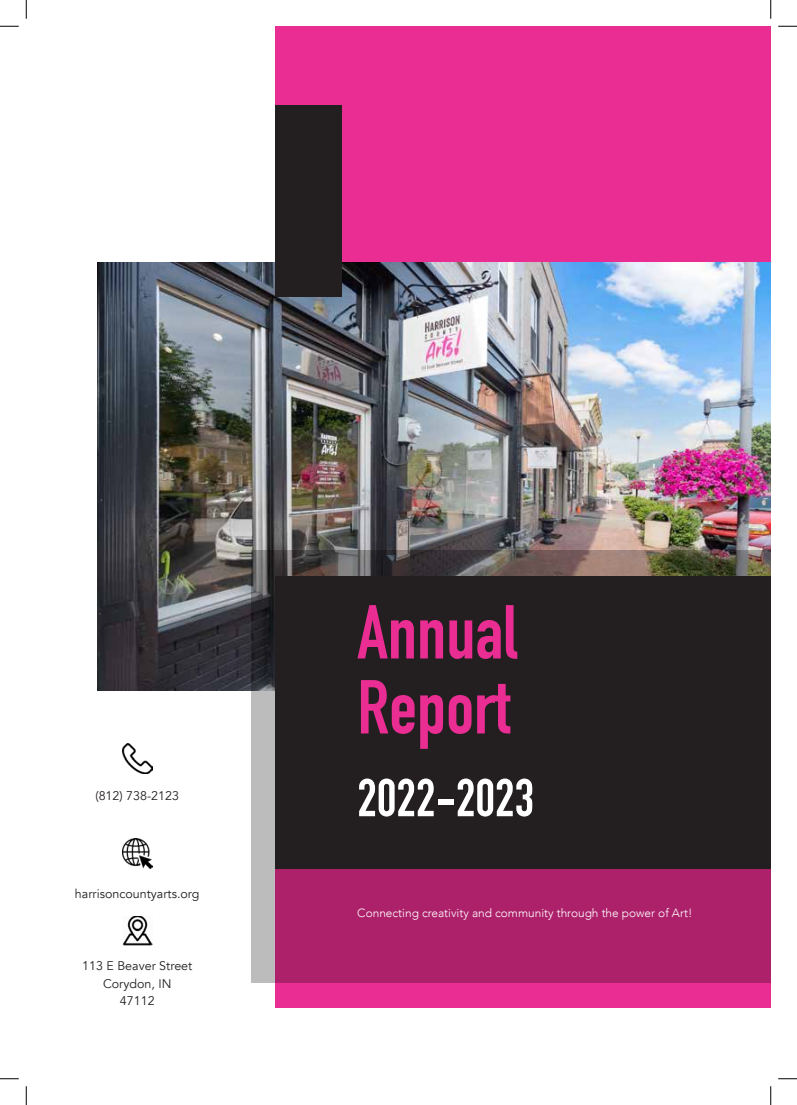
<style>
.page{position:relative;width:797px;height:1105px;background:#fff}
.page>*{position:absolute;margin:0;border:0;box-sizing:border-box;transform-origin:0 0}
.t1{font:75px/75px "DIN Engschrift LT Pro";color:#ea2d92}
.t2{font:52.5px "DIN Engschrift LT Pro";color:#fff}
.t3{font:12.5px/17.5px "Avenir";color:#231f20;text-align:center}
.t4{font:300 11.88px "Avenir";color:#fff}
</style>
<div class="page">
<div style="left:275px;top:26px;width:495px;height:982px;background:#ea2d92"></div>
<img style="left:122px;top:744px;width:30px;height:30px">
<img style="left:122px;top:839px;width:30px;height:30px">
<svg style="left:123px;top:945px;width:29px;height:1px"></svg>
<img style="left:122px;top:916px;width:30px;height:29px">
<img style="left:97px;top:263px;width:673px;height:427px">
<svg style="left:251px;top:550px;width:519px;height:433px;background:#9c386b"></svg>
<div style="left:275px;top:576px;width:495px;height:293px;background:#231f20"></div>
<div style="left:275px;top:105px;width:66px;height:191px;background:#231f20"></div>
<svg style="left:0;top:25px;width:19px;height:2px"></svg>
<svg style="left:778px;top:25px;width:19px;height:2px"></svg>
<svg style="left:0;top:1078px;width:19px;height:1px"></svg>
<svg style="left:778px;top:1078px;width:19px;height:1px"></svg>
<svg style="left:25px;top:0;width:2px;height:19px"></svg>
<svg style="left:25px;top:1086px;width:2px;height:19px"></svg>
<svg style="left:770px;top:0;width:1px;height:19px"></svg>
<svg style="left:770px;top:1086px;width:1px;height:19px"></svg>
<p class="t3" style="left:95px;top:787px;width:85px">(812) 738-2123</p>
<p class="t3" style="left:75px;top:885px;width:126px">harrisoncountyarts.org</p>
<p class="t3" style="left:82px;top:957px;width:112px">113 E Beaver Street<br>Corydon, IN<br>47112</p>
<h1 class="t1" style="left:357px;top:595px;width:161px">Annual<br>Report</h1>
<h2 class="t2" style="left:357px;top:767px;width:178px">2022-2023</h2>
<p class="t4" style="left:357px;top:905px;width:336px">Connecting creativity and community through the power of Art!</p>
</div>
